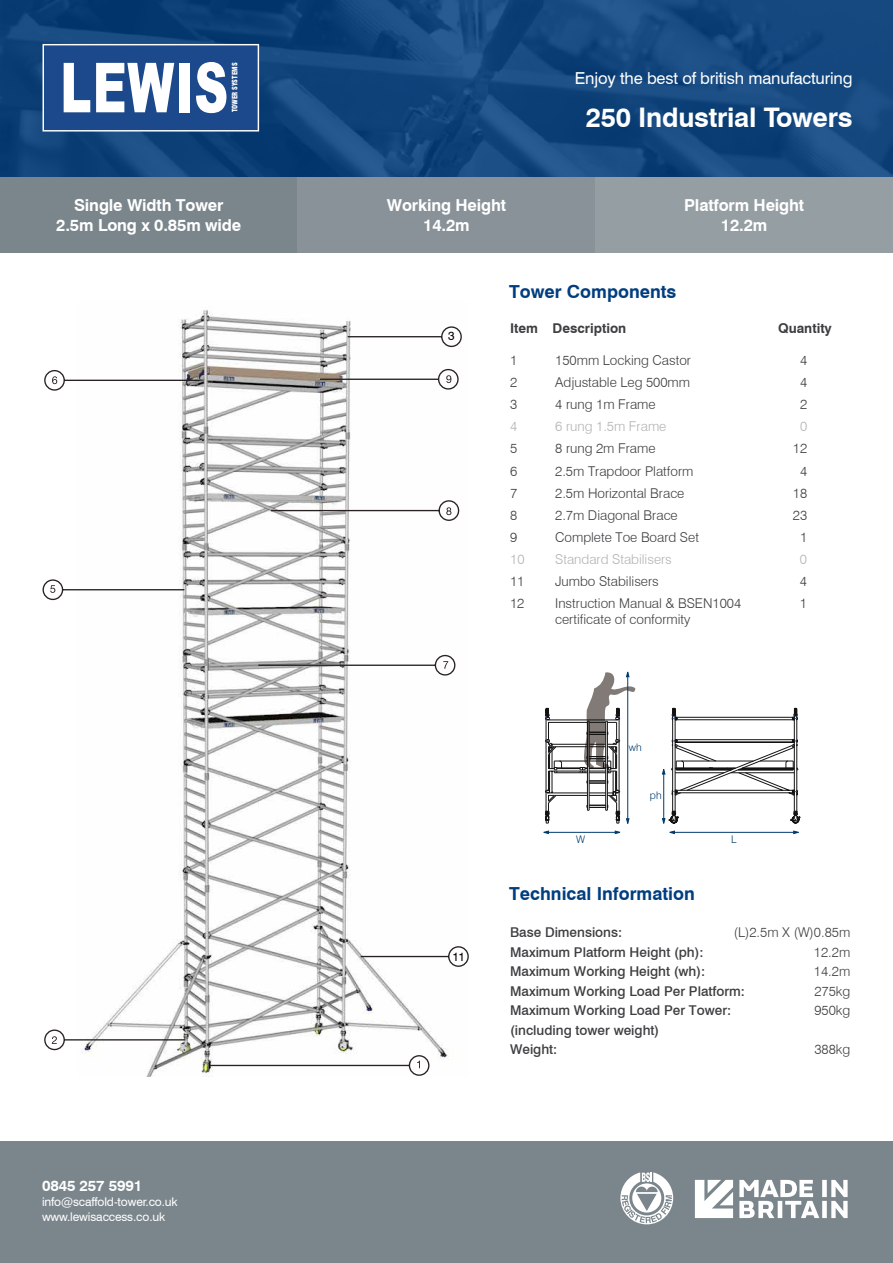
<style>
.page{position:relative;width:893px;height:1263px;background:#fff}
.page>*{position:absolute;margin:0;border:0;box-sizing:border-box;transform-origin:0 0}
.t1{font:700 27px "Swiss 721 BT";letter-spacing:-.01em;color:#fff}
.t2{font:700 18px "Swiss 721 BT";color:#013e7f}
.t3{font:700 16.5px/19.5px "Swiss 721 BT";letter-spacing:-.01em;color:#fff;text-align:center}
.t4{font:16.5px "Swiss 721 BT";letter-spacing:-.01em;color:#fff}
.t5{font:700 15px "Swiss 721 BT";letter-spacing:-.01em;color:#fff}
.t6{font:300 13.5px/19.5px "Swiss 721 BT";color:#3e3d40;text-align:justify}
.t7{font:500 13.5px/19.5px "Swiss 721 BT";color:#3e3d40}
.t8{font:300 13.5px "Swiss 721 BT";color:#b1b3b4}
.t9{font:700 13.5px "Swiss 721 BT";color:#3e3d40}
.t10{font:12px/15px "Swiss 721 BT";letter-spacing:-.01em;color:#fff}
.t11{font:12px "Swiss 721 BT";color:#000}
.t12{font:300 10.5px "Swiss 721 BT";color:#003c6e}
.t13{font:900 condensed 7.35px "Swiss 721 BT";color:#fff;scale:.95 1}
</style>
<div class="page">
<svg style="left:0;top:0;width:893px;height:178px;background:#12467c"></svg>
<div style="left:0;top:1142px;width:893px;height:121px;background:#7b868c"></div>
<svg style="left:43px;top:44px;width:216px;height:88px"></svg>
<svg style="left:620px;top:1172px;width:53px;height:52px"></svg>
<svg style="left:695px;top:1180px;width:38px;height:38px"></svg>
<svg style="left:739px;top:1180px;width:109px;height:38px"></svg>
<svg style="left:793px;top:831px;width:6px;height:3px"></svg>
<svg style="left:669px;top:831px;width:6px;height:3px"></svg>
<hr style="left:674px;top:832px;width:120px;height:1px;background:#003c6e">
<svg style="left:615px;top:831px;width:5px;height:3px"></svg>
<svg style="left:543px;top:831px;width:6px;height:3px"></svg>
<hr style="left:548px;top:832px;width:67px;height:1px;background:#003c6e">
<svg style="left:545px;top:671px;width:255px;height:153px"></svg>
<hr style="left:627px;top:677px;width:1px;height:142px;background:#003c6e">
<div style="left:0;top:178px;width:298px;height:75px;background:#7b868c"></div>
<div style="left:298px;top:178px;width:297px;height:75px;background:#889298"></div>
<div style="left:595px;top:178px;width:298px;height:75px;background:#959ea3"></div>
<img style="left:86px;top:309px;width:368px;height:768px">
<svg style="left:44px;top:1029px;width:143px;height:22px"></svg>
<svg style="left:209px;top:1054px;width:221px;height:22px"></svg>
<svg style="left:269px;top:499px;width:191px;height:23px"></svg>
<svg style="left:42px;top:579px;width:144px;height:22px"></svg>
<svg style="left:44px;top:369px;width:157px;height:22px"></svg>
<svg style="left:319px;top:368px;width:140px;height:22px"></svg>
<svg style="left:257px;top:654px;width:199px;height:22px"></svg>
<svg style="left:359px;top:945px;width:110px;height:22px"></svg>
<svg style="left:346px;top:326px;width:116px;height:22px"></svg>
<p class="t13" style="left:230px;top:112px;width:54px;rotate:-90deg">TOWER SYSTEMS</p>
<p class="t4" style="left:575px;top:68px;width:279px">Enjoy the best of british manufacturing</p>
<h1 class="t1" style="left:586px;top:101px;width:268px">250 Industrial Towers</h1>
<p class="t3" style="left:56px;top:196px;width:187px">Single Width Tower<br>2.5m Long x 0.85m wide</p>
<p class="t3" style="left:387px;top:196px;width:121px">Working Height<br>14.2m</p>
<p class="t3" style="left:684px;top:196px;width:122px">Platform Height<br>12.2m</p>
<p class="t5" style="left:42px;top:1177px;width:102px">0845 257 5991</p>
<p class="t10" style="left:42px;top:1194px;width:137px">info@scaffold-tower.co.uk www.lewisaccess.co.uk</p>
<p class="t11" style="left:448px;top:329px;width:8px">3</p>
<p class="t11" style="left:452px;top:949px;width:14px">11</p>
<h2 class="t2" style="left:509px;top:280px;width:169px">Tower Components</h2>
<p class="t9" style="left:510px;top:320px;width:118px">Item Description</p>
<p class="t9" style="left:778px;top:320px;width:55px">Quantity</p>
<p class="t6" style="left:510px;top:351px;width:9px">1</p>
<p class="t6" style="left:555px;top:351px;width:137px">150mm Locking Castor</p>
<p class="t6" style="left:800px;top:351px;width:9px">4</p>
<p class="t6" style="left:510px;top:373px;width:9px">2</p>
<p class="t6" style="left:555px;top:373px;width:136px">Adjustable Leg 500mm</p>
<p class="t6" style="left:800px;top:373px;width:9px">4</p>
<p class="t6" style="left:510px;top:395px;width:9px">3</p>
<p class="t6" style="left:555px;top:395px;width:102px">4 rung 1m Frame</p>
<p class="t6" style="left:800px;top:395px;width:9px">2</p>
<p class="t8" style="left:510px;top:418px;width:9px">4</p>
<p class="t8" style="left:555px;top:418px;width:113px">6 rung 1.5m Frame</p>
<p class="t8" style="left:800px;top:418px;width:9px">0</p>
<p class="t6" style="left:510px;top:439px;width:9px">5</p>
<p class="t6" style="left:555px;top:439px;width:102px">8 rung 2m Frame</p>
<p class="t6" style="left:793px;top:439px;width:16px">12</p>
<p class="t6" style="left:510px;top:461px;width:9px">6</p>
<p class="t6" style="left:555px;top:461px;width:140px">2.5m Trapdoor Platform</p>
<p class="t6" style="left:800px;top:461px;width:9px">4</p>
<p class="t6" style="left:510px;top:483px;width:9px">7</p>
<p class="t6" style="left:555px;top:483px;width:131px">2.5m Horizontal Brace</p>
<p class="t6" style="left:793px;top:483px;width:16px">18</p>
<p class="t6" style="left:510px;top:505px;width:9px">8</p>
<p class="t6" style="left:555px;top:505px;width:124px">2.7m Diagonal Brace</p>
<p class="t6" style="left:793px;top:505px;width:16px">23</p>
<p class="t6" style="left:510px;top:527px;width:9px">9</p>
<p class="t6" style="left:555px;top:527px;width:145px">Complete Toe Board Set</p>
<p class="t6" style="left:800px;top:527px;width:9px">1</p>
<p class="t8" style="left:510px;top:551px;width:16px">10</p>
<p class="t8" style="left:555px;top:551px;width:118px">Standard Stabilisers</p>
<p class="t8" style="left:800px;top:551px;width:9px">0</p>
<p class="t6" style="left:510px;top:571px;width:16px">11</p>
<p class="t6" style="left:555px;top:571px;width:105px">Jumbo Stabilisers</p>
<p class="t6" style="left:800px;top:571px;width:9px">4</p>
<p class="t6" style="left:510px;top:593px;width:16px">12</p>
<p class="t6" style="left:555px;top:593px;width:188px">Instruction Manual &amp; BSEN1004</p>
<p class="t6" style="left:800px;top:593px;width:9px">1</p>
<p class="t6" style="left:555px;top:609px;width:137px">certificate of conformity</p>
<p class="t12" style="left:629px;top:740px;width:14px">wh</p>
<p class="t12" style="left:650px;top:789px;width:13px">ph</p>
<p class="t12" style="left:576px;top:833px;width:11px">W</p>
<p class="t12" style="left:731px;top:833px;width:7px">L</p>
<h2 class="t2" style="left:509px;top:883px;width:187px">Technical Information</h2>
<p class="t6" style="left:814px;top:923px;width:38px;text-indent:-80px">(L)2.5m X (W)0.85m 12.2m 14.2m 275kg 950kg</p>
<p class="t6" style="left:814px;top:1040px;width:37px">388kg</p>
<p class="t7" style="left:510px;top:923px;width:236px">Base Dimensions:<br>Maximum Platform Height (ph):<br>Maximum Working Height (wh):<br>Maximum Working Load Per Platform:<br>Maximum Working Load Per Tower: (including tower weight)<br>Weight:</p>
</div>
